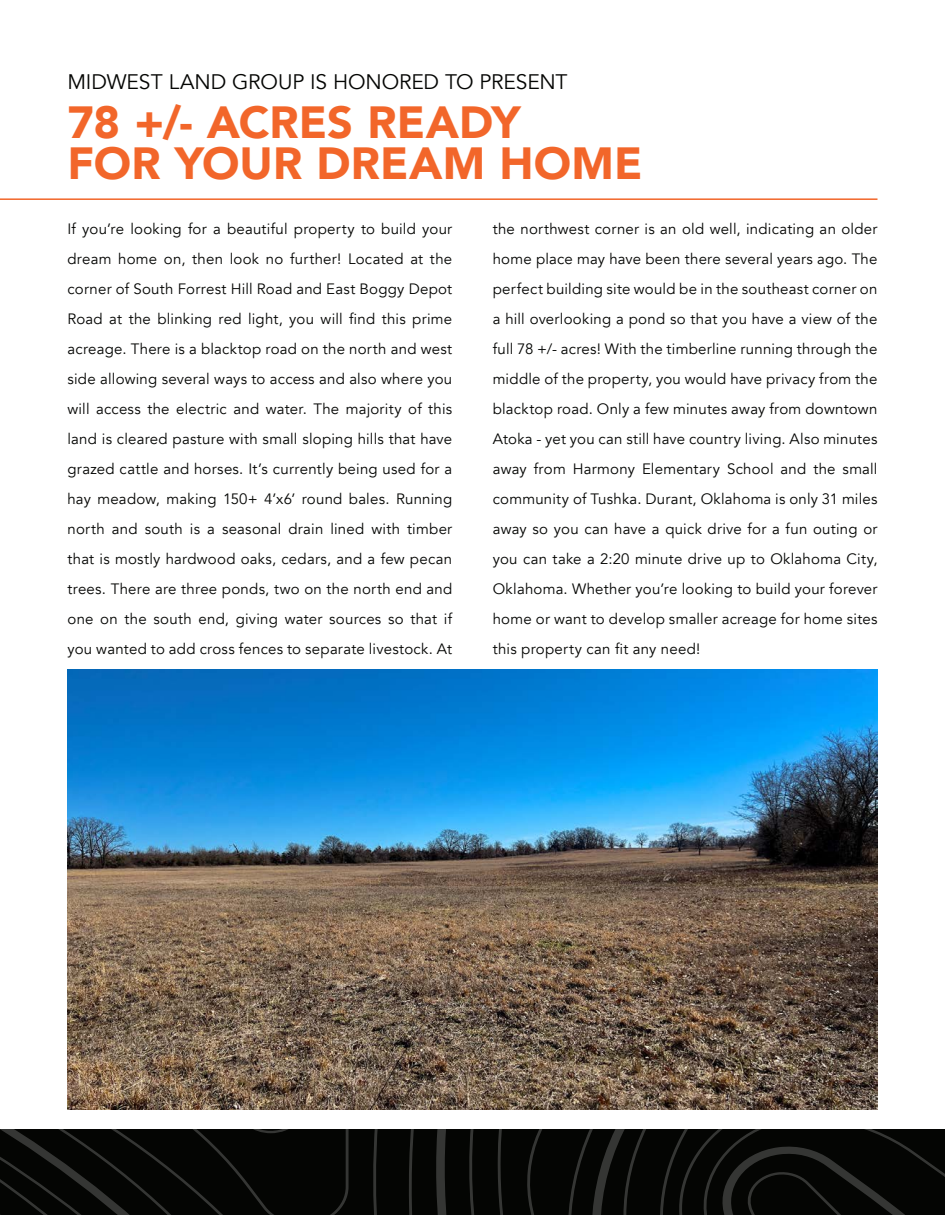
<style>
.page{position:relative;width:945px;height:1215px;background:#fff}
.page>*{position:absolute;margin:0;border:0;box-sizing:border-box;transform-origin:0 0}
.t1{font:900 45px "Avenir";letter-spacing:.005em;color:#f2662a}
.t2{font:21px "Avenir";letter-spacing:-.005em;color:#040503}
.t3{font:15px/30px "Avenir";letter-spacing:.015em;color:#040503;text-align:justify}
</style>
<div class="page">
<hr style="left:0;top:198px;width:878px;height:2px;background:#f2662a">
<svg style="left:0;top:1130px;width:945px;height:85px;background:#090a08"></svg>
<img style="left:68px;top:669px;width:810px;height:440px">
<p class="t2" style="left:68px;top:69px;width:502px">MIDWEST LAND GROUP IS HONORED TO PRESENT</p>
<p class="t1" style="left:68px;top:84px;width:455px">78 +/- ACRES READY</p>
<p class="t1" style="left:68px;top:125px;width:576px">FOR YOUR DREAM HOME</p>
<p class="t3" style="left:68px;top:214px;width:386px">If you’re looking for a beautiful property to build your dream home on, then look no further! Located at the corner of South Forrest Hill Road and East Boggy Depot Road at the blinking red light, you will find this prime acreage. There is a blacktop road on the north and west side allowing several ways to access and also where you will access the electric and water. The majority of this land is cleared pasture with small sloping hills that have grazed cattle and horses. It’s currently being used for a hay meadow, making 150+ 4’x6’ round bales. Running north and south is a seasonal drain lined with timber that is mostly hardwood oaks, cedars, and a few pecan trees. There are three ponds, two on the north end and one on the south end, giving water sources so that if you wanted to add cross fences to separate livestock. At</p>
<p class="t3" style="left:493px;top:214px;width:386px">the northwest corner is an old well, indicating an older home place may have been there several years ago. The perfect building site would be in the southeast corner on a hill overlooking a pond so that you have a view of the full 78 +/- acres! With the timberline running through the middle of the property, you would have privacy from the blacktop road. Only a few minutes away from downtown Atoka - yet you can still have country living. Also minutes away from Harmony Elementary School and the small community of Tushka. Durant, Oklahoma is only 31 miles away so you can have a quick drive for a fun outing or you can take a 2:20 minute drive up to Oklahoma City, Oklahoma. Whether you’re looking to build your forever home or want to develop smaller acreage for home sites this property can fit any need!</p>
</div>
